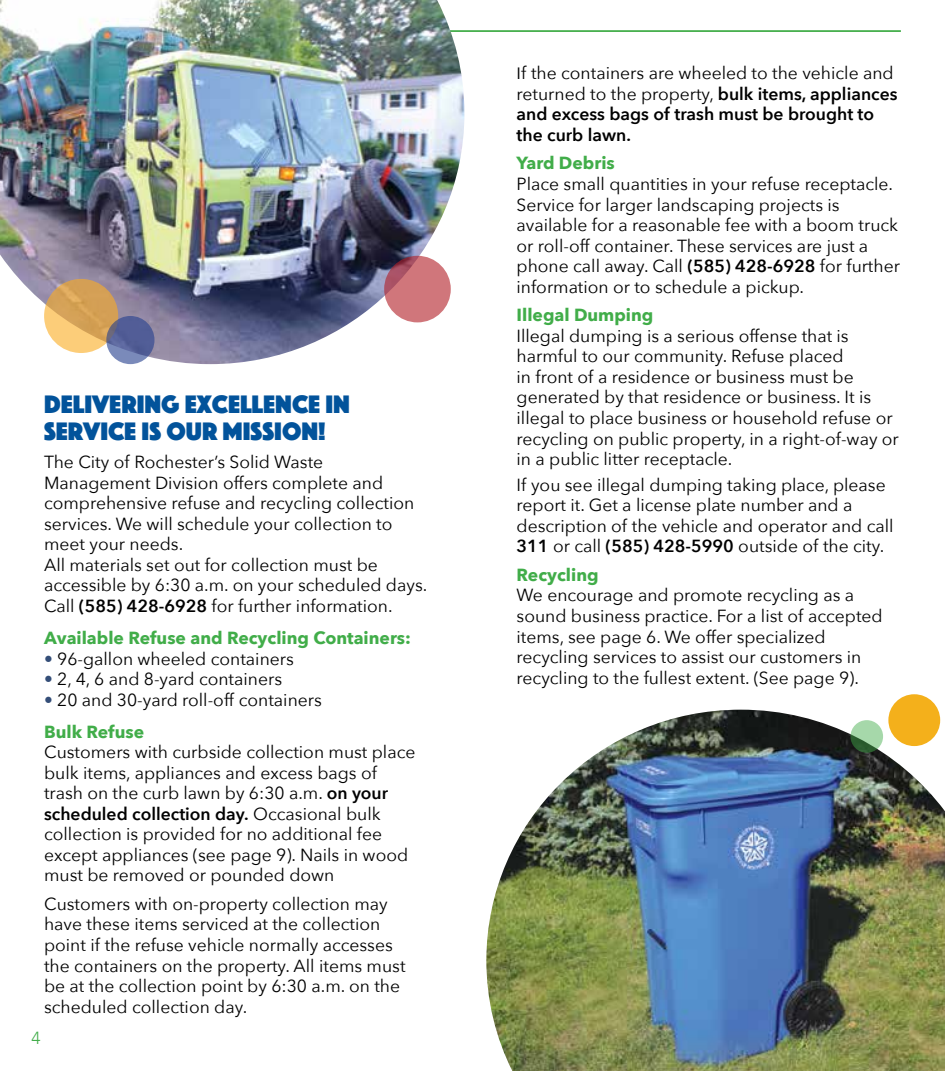
<style>
.page{position:relative;width:945px;height:1071px;background:#fff}
.page>*{position:absolute;margin:0;border:0;box-sizing:border-box;transform-origin:0 0}
.t1{font:26.25px/26.2px "Phosphate Solid";color:#02539b}
.t2{font:17.5px/20.5px "Avenir Next";color:#000}
.t3{font:600 17.5px/20.7px "Avenir Next";color:#000}
.t4{font:700 17.5px "Avenir Next";color:#41ad49}
.t5{font:300 17.5px "Avenir";color:#41ad49}
.s1{font-weight:600}
.s2{color:#344e78}
.s3{font-weight:700;color:#41ad49}
.s4{font-family:"Texta";font-weight:400;font-size:19.25px}
.s5{font-weight:400}
</style>
<div class="page">
<img style="left:486px;top:710px;width:459px;height:361px">
<hr style="left:44px;top:30px;width:857px;height:2px;background:#41ad49">
<img style="left:0;top:0;width:464px;height:364px">
<svg style="left:44px;top:279px;width:74px;height:74px;background:#e1af62"></svg>
<svg style="left:106px;top:316px;width:49px;height:48px;background:#5e699d"></svg>
<div style="left:888px;top:694px;width:52px;height:52px;background:#f4b01b;border-radius:50%"></div>
<svg style="left:851px;top:720px;width:32px;height:33px"></svg>
<svg style="left:384px;top:256px;width:67px;height:66px;background:#c97077"></svg>
<h1 class="t1" style="left:44px;top:390px;width:307px">DELIVERING EXCELLENCE IN<br>SERVICE IS OUR MISSION!</h1>
<p class="t2" style="left:44px;top:451px;width:385px">The City of Rochester’s Solid Waste Management Division offers complete and comprehensive refuse and recycling collection services. We will schedule your collection to meet your needs.<br>All materials set out for collection must be accessible by 6:30 a.m. on your scheduled days.<br>Call <span class="s1">(585) 428-6928</span> for further information.</p>
<p class="t4" style="left:44px;top:623px;width:368px">Available Refuse and Recycling Containers:</p>
<p class="t2" style="left:44px;top:647px;width:251px"><span class="s2">•</span> 96-gallon wheeled containers</p>
<p class="t2" style="left:44px;top:668px;width:240px"><span class="s2">•</span> 2, 4, 6 and 8-yard containers</p>
<p class="t2" style="left:44px;top:683px;width:279px;line-height:31.8px"><span class="s2">•</span> 20 and 30-yard roll-off containers<br><span class="s3">Bulk Refuse</span></p>
<p class="t2" style="left:44px;top:741px;width:373px">Customers with curbside collection must place bulk items, appliances and excess bags of trash on the curb lawn by 6:30 a.m. <span class="s1">on your scheduled collection day.</span> Occasional bulk collection is provided for no additional fee except appliances (see page 9). Nails in wood must be removed or pounded down</p>
<p class="t2" style="left:44px;top:893px;width:363px">Customers with on-property collection may have these items serviced at the collection point if the refuse vehicle normally accesses the containers on the property. All items must be at the collection point by 6:30 a.m. on the scheduled collection day.</p>
<p class="t5" style="left:32px;top:1028px;width:11px">4</p>
<p class="t3" style="left:517px;top:62px;width:382px"><span class="s4">I</span><span class="s5">f the containers are wheeled to the vehicle and returned to the property,</span> bulk items, appliances and excess bags of trash must be brought to the curb lawn.</p>
<p class="t4" style="left:517px;top:148px;width:100px">Yard Debris</p>
<p class="t2" style="left:517px;top:173px;width:385px">Place small quantities in your refuse receptacle.<br>Service for larger landscaping projects is available for a reasonable fee with a boom truck or roll-off container. These services are just a phone call away. Call <span class="s1">(585) 428-6928</span> for further information or to schedule a pickup.</p>
<p class="t4" style="left:517px;top:300px;width:138px">Illegal Dumping</p>
<p class="t2" style="left:517px;top:325px;width:384px">Illegal dumping is a serious offense that is harmful to our community. Refuse placed<br>in front of a residence or business must be generated by that residence or business. It is illegal to place business or household refuse or recycling on public property, in a right-of-way or in a public litter receptacle.</p>
<p class="t2" style="left:517px;top:474px;width:379px">If you see illegal dumping taking place, please report it. Get a license plate number and a description of the vehicle and operator and call <span class="s1">311</span> or call <span class="s1">(585) 428-5990</span> outside of the city.</p>
<p class="t4" style="left:517px;top:560px;width:84px">Recycling</p>
<p class="t2" style="left:517px;top:584px;width:368px">We encourage and promote recycling as a sound business practice. For a list of accepted items, see page 6. We offer specialized recycling services to assist our customers in recycling to the fullest extent. (See page 9).</p>
</div>
